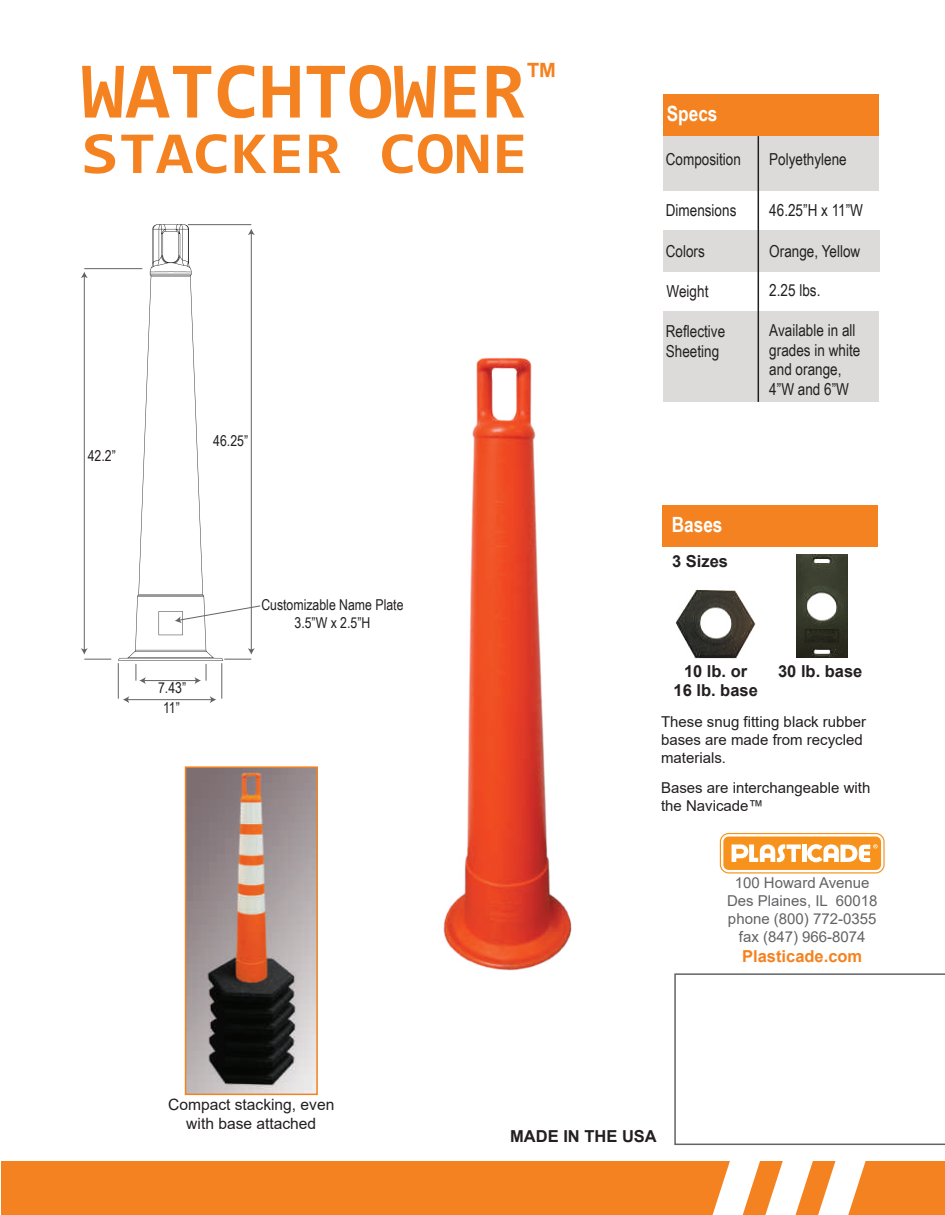
<style>
.page{position:relative;width:945px;height:1215px;background:#fff}
.page>*{position:absolute;margin:0;border:0;box-sizing:border-box;transform-origin:0 0}
.t1{font:700 81px "Consolas";color:#f58220}
.t2{font:700 34.95px "Arial";color:#f58220}
.t3{font:700 21px "Arial Narrow";color:#fff}
.t4{font:16.5px/19.5px "Arial Narrow";color:#231f20}
.t5{font:700 16.5px/19.8px "Arial";color:#231f20;text-align:center}
.t6{font:700 16.5px "Arial";color:#f58220}
.t7{font:15.6px/18.8px "Arial";color:#231f20;text-align:center}
.t8{font:15px/18px "Arial";color:#231f20}
.t9{font:15px/18px "Arial";color:#636366;text-align:center}
.t10{font:15px/18px "Arial Narrow";color:#231f20;text-align:center}
</style>
<div class="page">
<div style="left:664px;top:136px;width:215px;height:54px;background:#dcdbda"></div>
<div style="left:663px;top:311px;width:215px;height:91px;background:#dcdbda"></div>
<div style="left:663px;top:230px;width:216px;height:42px;background:#dcdbda"></div>
<svg style="left:674px;top:973px;width:271px;height:172px"></svg>
<div style="left:663px;top:505px;width:215px;height:42px;background:#f58220"></div>
<div style="left:664px;top:94px;width:215px;height:42px;background:#f58220"></div>
<hr style="left:758px;top:136px;width:1px;height:266px;background:#231f20">
<svg style="left:720px;top:834px;width:164px;height:39px"></svg>
<div style="left:720px;top:833px;width:165px;height:41px;border:1px solid #f7931d;border-radius:8px"></div>
<div style="left:723px;top:837px;width:158px;height:33px;background:#f7931d;border-radius:5px"></div>
<div style="left:802px;top:844px;width:5px;height:18px;background:#fff"></div>
<svg style="left:732px;top:844px;width:69px;height:18px"></svg>
<svg style="left:807px;top:844px;width:71px;height:18px"></svg>
<div style="left:1px;top:1162px;width:944px;height:53px;background:#f58220"></div>
<svg style="left:708px;top:1161px;width:158px;height:54px"></svg>
<svg style="left:85px;top:134px;width:30px;height:40px"></svg>
<svg style="left:121px;top:134px;width:105px;height:40px"></svg>
<svg style="left:235px;top:135px;width:31px;height:38px"></svg>
<svg style="left:274px;top:135px;width:26px;height:38px"></svg>
<svg style="left:309px;top:135px;width:31px;height:38px"></svg>
<svg style="left:382px;top:134px;width:106px;height:40px"></svg>
<svg style="left:497px;top:135px;width:26px;height:38px"></svg>
<img style="left:83px;top:224px;width:169px;height:457px">
<hr style="left:188px;top:224px;width:63px;height:1px;background:#636366">
<hr style="left:251px;top:233px;width:1px;height:417px;background:#636366">
<svg style="left:248px;top:229px;width:7px;height:6px"></svg>
<svg style="left:224px;top:648px;width:31px;height:12px"></svg>
<hr style="left:118px;top:663px;width:1px;height:36px;background:#636366">
<hr style="left:221px;top:663px;width:1px;height:36px;background:#636366">
<hr style="left:127px;top:699px;width:85px;height:1px;background:#636366">
<svg style="left:123px;top:696px;width:6px;height:7px"></svg>
<svg style="left:210px;top:696px;width:6px;height:7px"></svg>
<hr style="left:84px;top:268px;width:58px;height:1px;background:#636366">
<hr style="left:84px;top:276px;width:1px;height:374px;background:#636366">
<svg style="left:81px;top:272px;width:7px;height:6px"></svg>
<svg style="left:81px;top:648px;width:30px;height:12px"></svg>
<hr style="left:144px;top:680px;width:52px;height:1px;background:#636366">
<svg style="left:136px;top:664px;width:10px;height:20px"></svg>
<svg style="left:195px;top:664px;width:12px;height:20px"></svg>
<svg style="left:175px;top:605px;width:86px;height:18px"></svg>
<img style="left:188px;top:769px;width:127px;height:323px">
<div style="left:185px;top:766px;width:133px;height:329px;border:2px solid #f58220"></div>
<img style="left:443px;top:357px;width:129px;height:614px">
<img style="left:675px;top:589px;width:81px;height:70px">
<img style="left:797px;top:555px;width:50px;height:103px">
<h2 class="t2" style="left:524px;top:51px;width:36px">™</h2>
<h1 class="t1" style="left:81px;top:39px;width:447px">WATCHTOWER</h1>
<p class="t10" style="left:88px;top:446px;width:30px">42.2”</p>
<p class="t10" style="left:213px;top:431px;width:36px">46.25”</p>
<p class="t10" style="left:158px;top:678px;width:30px">7.43”</p>
<p class="t10" style="left:163px;top:698px;width:18px">11”</p>
<p class="t10" style="left:261px;top:595px;width:144px">Customizable Name Plate<br>3.5”W x 2.5”H</p>
<p class="t3" style="left:667px;top:97px;width:52px">Specs</p>
<p class="t4" style="left:666px;top:149px;width:77px">Composition</p>
<p class="t4" style="left:666px;top:200px;width:72px">Dimensions</p>
<p class="t4" style="left:666px;top:241px;width:41px">Colors</p>
<p class="t4" style="left:769px;top:149px;width:79px">Polyethylene</p>
<p class="t4" style="left:769px;top:200px;width:95px">46.25”H x 11”W</p>
<p class="t4" style="left:769px;top:241px;width:93px">Orange, Yellow</p>
<p class="t4" style="left:667px;top:281px;width:43px">Weight</p>
<p class="t4" style="left:769px;top:280px;width:53px">2.25 lbs.</p>
<p class="t4" style="left:666px;top:321px;width:61px">Reflective<br>Sheeting</p>
<p class="t4" style="left:769px;top:320px;width:92px">Available in all grades in white and orange,<br>4”W and 6”W</p>
<p class="t3" style="left:672px;top:508px;width:52px">Bases</p>
<p class="t5" style="left:672px;top:551px;width:57px">3 Sizes</p>
<p class="t5" style="left:673px;top:661px;width:86px">10 lb. or<br>16 lb. base</p>
<p class="t5" style="left:778px;top:661px;width:86px">30 lb. base</p>
<p class="t8" style="left:661px;top:713px;width:207px">These snug fitting black rubber bases are made from recycled materials.</p>
<p class="t8" style="left:661px;top:779px;width:211px">Bases are interchangeable with the Navicade™</p>
<p class="t9" style="left:727px;top:874px;width:152px">100 Howard Avenue<br>Des Plaines, IL 60018 phone (800) 772-0355 fax (847) 966-8074</p>
<p class="t6" style="left:742px;top:945px;width:122px">Plasticade.com</p>
<p class="t7" style="left:168px;top:1095px;width:168px">Compact stacking, even with base attached</p>
<p class="t5" style="left:510px;top:1126px;width:148px">MADE IN THE USA</p>
</div>
